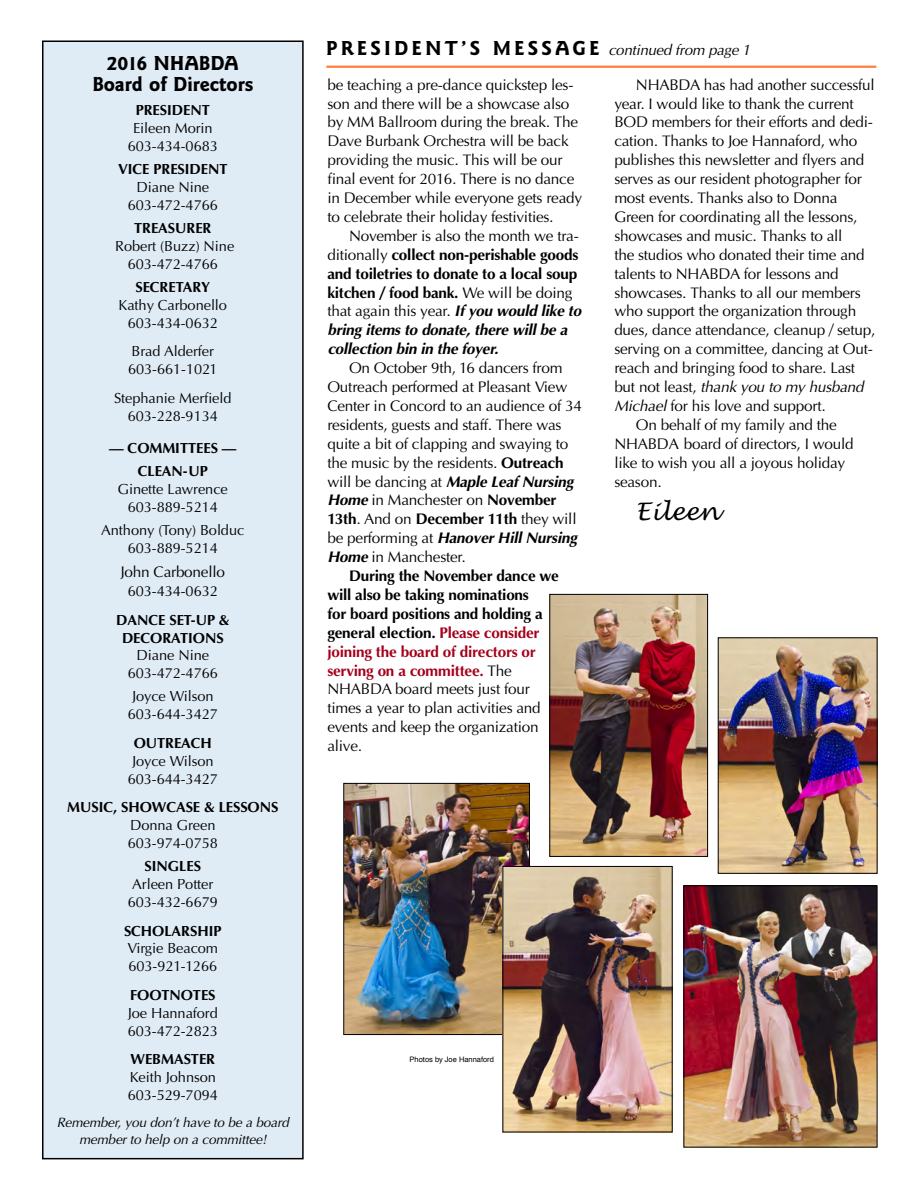
<style>
.page{position:relative;width:918px;height:1188px;background:#fff}
.page>*{position:absolute;margin:0;border:0;box-sizing:border-box;transform-origin:0 0}
.t1{font:24px "Lucida Handwriting";color:#000}
.t2{font:700 21px "Goudy Sans";letter-spacing:.15em;color:#000}
.t3{font:700 21px/20.9px "Goudy Sans";letter-spacing:-.005em;color:#000;text-align:center}
.t4{font:15.3px/18.9px "Optima";letter-spacing:-.015em;color:#000}
.t5{font:700 15.3px/18.9px "Optima";letter-spacing:-.015em;color:#000}
.t6{font:italic 700 15.3px "Optima";color:#000}
.t7{font:700 15.3px "Optima";letter-spacing:-.015em;color:#a4001b}
.t8{font:italic 15.3px "Optima";color:#000}
.t9{font:14.7px/17.9px "Optima";letter-spacing:-.005em;color:#000;text-align:center}
.t10{font:700 14.7px/23.2px "Optima";letter-spacing:-.005em;color:#000;text-align:center}
.t11{font:italic 13.5px/16.4px "Optima";color:#000;text-align:center}
.t12{font:7.5px "Helvetica";color:#000}
.s1{font-family:"Optima";font-weight:400;font-style:italic;font-size:15px}
.s2{font-weight:400}
.s3{font-style:italic}
.s4{font-weight:700}
.s5{font-weight:400;font-style:normal}
.s6{font-weight:700;font-style:italic}
.s7{color:#a4001b}
.s8{font-weight:400;color:#000}
.s9{font-style:normal}
</style>
<div class="page">
<div style="left:43px;top:41px;width:260px;height:1118px;background:#dfebf5"></div>
<div style="left:42px;top:40px;width:262px;height:1119px;border:2px solid #000"></div>
<hr style="left:326px;top:66px;width:550px;height:2px;background:#fe7e3e">
<img style="left:345px;top:785px;width:183px;height:248px">
<div style="left:343px;top:783px;width:187px;height:252px;border:1px solid #000"></div>
<img style="left:720px;top:639px;width:156px;height:233px">
<div style="left:718px;top:637px;width:160px;height:237px;border:1px solid #000"></div>
<img style="left:686px;top:887px;width:190px;height:259px">
<div style="left:684px;top:885px;width:194px;height:263px;border:1px solid #000"></div>
<img style="left:504px;top:868px;width:167px;height:262px">
<img style="left:551px;top:596px;width:155px;height:259px">
<div style="left:549px;top:594px;width:159px;height:263px;border:1px solid #000"></div>
<h2 class="t3" style="left:92px;top:54px;width:162px">2016 NHABDA<br>Board of Directors</h2>
<p class="t10" style="left:136px;top:100px;width:76px">PRESIDENT</p>
<p class="t9" style="left:128px;top:120px;width:92px">Eileen Morin<br>603-434-0683</p>
<p class="t10" style="left:118px;top:159px;width:111px">VICE PRESIDENT</p>
<p class="t9" style="left:128px;top:179px;width:92px">Diane Nine<br>603-472-4766</p>
<p class="t10" style="left:134px;top:218px;width:79px">TREASURER</p>
<p class="t9" style="left:115px;top:238px;width:120px">Robert (Buzz) Nine<br>603-472-4766</p>
<p class="t10" style="left:135px;top:277px;width:76px">SECRETARY</p>
<p class="t9" style="left:119px;top:297px;width:110px">Kathy Carbonello<br>603-434-0632</p>
<p class="t9" style="left:128px;top:344px;width:91px;text-align:left">Brad Alderfer<br>603-661-1021</p>
<p class="t9" style="left:114px;top:390px;width:119px">Stephanie Merfield<br>603-228-9134</p>
<p class="t10" style="left:109px;top:438px;width:129px">— COMMITTEES —<br>CLEAN-UP</p>
<p class="t9" style="left:118px;top:481px;width:112px">Ginette Lawrence<br>603-889-5214</p>
<p class="t9" style="left:101px;top:522px;width:145px">Anthony (Tony) Bolduc<br>603-889-5214</p>
<p class="t4" style="left:121px;top:564px;width:106px">John Carbonello</p>
<p class="t9" style="left:128px;top:584px;width:92px">603-434-0632</p>
<p class="t10" style="left:116px;top:612px;width:115px;line-height:17.9px">DANCE SET-UP &amp;<br>DECORATIONS</p>
<p class="t9" style="left:128px;top:648px;width:92px">Diane Nine<br>603-472-4766</p>
<p class="t9" style="left:128px;top:689px;width:92px;text-align:left">Joyce Wilson<br>603-644-3427</p>
<p class="t10" style="left:134px;top:733px;width:80px">OUTREACH</p>
<p class="t9" style="left:128px;top:753px;width:92px;text-align:left">Joyce Wilson<br>603-644-3427</p>
<p class="t10" style="left:67px;top:797px;width:213px">MUSIC, SHOWCASE &amp; LESSONS</p>
<p class="t9" style="left:128px;top:818px;width:92px;text-align:left">Donna Green<br>603-974-0758</p>
<p class="t10" style="left:145px;top:856px;width:58px">SINGLES</p>
<p class="t9" style="left:128px;top:877px;width:92px">Arleen Potter<br>603-432-6679</p>
<p class="t10" style="left:124px;top:920px;width:99px">SCHOLARSHIP</p>
<p class="t9" style="left:127px;top:941px;width:92px;text-align:left">Virgie Beacom<br>603-921-1266</p>
<p class="t10" style="left:130px;top:985px;width:87px">FOOTNOTES</p>
<p class="t9" style="left:128px;top:1005px;width:92px;text-align:left">Joe Hannaford<br>603-472-2823</p>
<p class="t10" style="left:130px;top:1049px;width:86px">WEBMASTER</p>
<p class="t9" style="left:128px;top:1070px;width:92px;text-align:left">Keith Johnson<br>603-529-7094</p>
<p class="t11" style="left:57px;top:1116px;width:236px">Remember,you don’thave to be a board memberto help on a committee!</p>
<h2 class="t2" style="left:326px;top:40px;width:429px">PRESIDENT’S MESSAGE <span class="s1">continued from page 1</span></h2>
<p class="t4" style="left:327px;top:76px;width:256px">be teaching a pre-dance quickstep les&shy;son and there will be a showcase also by MM Ballroom during the break. The Dave Burbank Orchestra will be back providing the music. This will be our final event for 2016. There is no dance in December while everyone gets ready to celebrate their holiday festivities.</p>
<p class="t5" style="left:327px;top:228px;width:259px;text-indent:22px"><span class="s2">November is also the month we tra&shy;ditionally</span> collect non-perishable goods and toiletries to donate to a local soup kitchen / food bank. <span class="s2">We will be doing that again this year.</span> <span class="s3">If you would like to bring itemsto donate,there willbe a collection bin in the foyer.</span></p>
<p class="t4" style="left:349px;top:360px;width:215px">On October 9th, 16 dancers from</p>
<p class="t4" style="left:327px;top:379px;width:241px">Outreach performed at Pleasant View</p>
<p class="t4" style="left:327px;top:398px;width:256px">Center in Concord to an audience of 34</p>
<p class="t4" style="left:327px;top:417px;width:236px">residents, guests and staff. There was</p>
<p class="t4" style="left:327px;top:436px;width:242px">quite a bit of clapping and swaying to</p>
<p class="t4" style="left:327px;top:454px;width:238px">the music by the residents. <span class="s4">Outreach</span></p>
<p class="t6" style="left:327px;top:475px;width:251px"><span class="s5">w i l l b e d a n c i n g a t</span> Maple Leaf Nursing</p>
<p class="t4" style="left:327px;top:492px;width:231px"><span class="s6">Home</span>in Manchester on <span class="s4">November</span></p>
<p class="t5" style="left:327px;top:511px;width:251px">13th<span class="s2">. And on</span> December 11th <span class="s2">they will</span></p>
<p class="t6" style="left:327px;top:532px;width:254px"><span class="s5">b e p e r fo r m i n g a t</span> HanoverHillNursing</p>
<p class="t4" style="left:327px;top:549px;width:140px"><span class="s6">Home</span>in Manchester.</p>
<p class="t5" style="left:349px;top:568px;width:211px">During the November dance we</p>
<p class="t5" style="left:327px;top:587px;width:203px">will also be taking nominations</p>
<p class="t5" style="left:327px;top:606px;width:217px">for board positions and holding a</p>
<p class="t5" style="left:327px;top:625px;width:214px">general election. <span class="s7">Please consider</span></p>
<p class="t7" style="left:327px;top:645px;width:210px">joining the board of directors or</p>
<p class="t7" style="left:327px;top:664px;width:186px">serving on a committee. <span class="s8">The</span></p>
<p class="t4" style="left:327px;top:681px;width:204px">NHABDA board meets just four</p>
<p class="t4" style="left:327px;top:700px;width:215px">times a year to plan activities and</p>
<p class="t4" style="left:327px;top:719px;width:213px">events and keep the organization</p>
<p class="t4" style="left:327px;top:738px;width:36px">alive.</p>
<p class="t4" style="left:636px;top:76px;width:240px">NHABDA has had another successful</p>
<p class="t4" style="left:614px;top:95px;width:241px">year. I would like to thank the current</p>
<p class="t4" style="left:614px;top:114px;width:260px">BOD members for their efforts and dedi-</p>
<p class="t4" style="left:614px;top:133px;width:245px">cation. Thanks to Joe Hannaford, who</p>
<p class="t4" style="left:614px;top:152px;width:252px">publishes this newsletter and flyers and</p>
<p class="t4" style="left:614px;top:171px;width:249px">serves as our resident photographer for</p>
<p class="t4" style="left:614px;top:190px;width:225px">most events. Thanks also to Donna</p>
<p class="t4" style="left:614px;top:209px;width:245px">Green for coordinating all the lessons,</p>
<p class="t4" style="left:614px;top:228px;width:230px">showcases and music. Thanks to all</p>
<p class="t4" style="left:614px;top:247px;width:252px">the studios who donated their time and</p>
<p class="t4" style="left:614px;top:265px;width:226px">talents to NHABDA for lessons and</p>
<p class="t4" style="left:614px;top:284px;width:248px">showcases. Thanks to all our members</p>
<p class="t4" style="left:614px;top:303px;width:243px">who support the organization through</p>
<p class="t4" style="left:614px;top:322px;width:262px">dues, dance attendance, cleanup / setup,</p>
<p class="t4" style="left:614px;top:341px;width:260px">serving on a committee, dancing at Out-</p>
<p class="t4" style="left:614px;top:360px;width:242px">reach and bringing food to share. Last</p>
<p class="t8" style="left:614px;top:380px;width:254px"><span class="s9">b u t n o t l e a s t,</span> thank you to my husband</p>
<p class="t4" style="left:614px;top:398px;width:213px"><span class="s3">Michael</span>for his love and support.</p>
<p class="t4" style="left:636px;top:417px;width:202px">On behalf of my family and the</p>
<p class="t4" style="left:614px;top:436px;width:241px">NHABDA board of directors, I would</p>
<p class="t4" style="left:614px;top:454px;width:232px">like to wish you all a joyous holiday</p>
<p class="t4" style="left:614px;top:473px;width:49px">season.</p>
<h1 class="t1" style="left:636px;top:499px;width:84px">Eileen</h1>
<p class="t12" style="left:410px;top:1056px;width:86px">Photos by Joe Hannaford</p>
</div>
